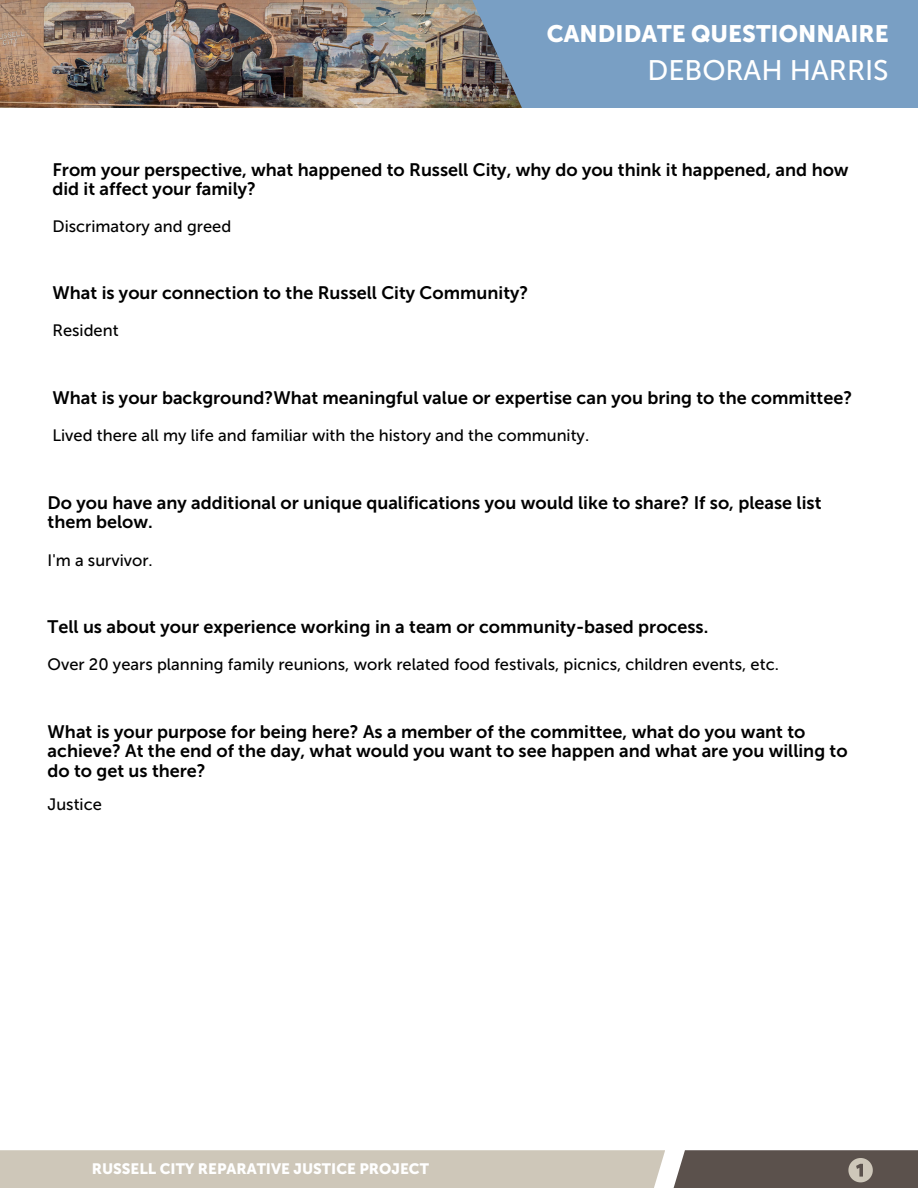
<style>
.page{position:relative;width:918px;height:1188px;background:#fff}
.page>*{position:absolute;margin:0;border:0;box-sizing:border-box;transform-origin:0 0}
.t1{font:28.2px "Museo Sans 500";color:#fff}
.t2{font:23.7px "Museo Sans 900";color:#fff}
.t3{font:18px/19.2px "Museo Sans 700";color:#000}
.t4{font:16.5px "Museo Sans 500";color:#000}
.t5{font:15px "Museo Sans 900";color:#fff}
</style>
<div class="page">
<img style="left:0;top:0;width:459px;height:108px">
<div style="left:459px;top:0;width:459px;height:108px;background:#799fc4"></div>
<div style="left:0;top:1150px;width:665px;height:38px;background:#cec7b9"></div>
<svg style="left:622px;top:1150px;width:296px;height:38px;fill:#5b514c"></svg>
<svg style="left:848px;top:1158px;width:25px;height:24px"></svg>
<h3 class="t2" style="left:547px;top:20px;width:343px">CANDIDATE QUESTIONNAIRE</h3>
<h3 class="t1" style="left:648px;top:54px;width:243px">DEBORAH HARRIS</h3>
<p class="t3" style="left:52px;top:160px;width:798px">From your perspective, what happened to Russell City, why do you think it happened, and how did it affect your family?</p>
<p class="t4" style="left:52px;top:216px;width:180px">Discrimatory and greed</p>
<h4 class="t3" style="left:52px;top:283px;width:477px">What is your connection to the Russell City Community?</h4>
<h3 class="t4" style="left:52px;top:321px;width:68px">Resident</h3>
<h4 class="t3" style="left:52px;top:388px;width:801px">What is your background?What meaningful value or expertise can you bring to the committee?</h4>
<h3 class="t4" style="left:52px;top:426px;width:538px">Lived there all my life and familiar with the history and the community.</h3>
<h4 class="t3" style="left:48px;top:494px;width:775px">Do you have any additional or unique qualifications you would like to share? If so, please list them below.</h4>
<h3 class="t4" style="left:48px;top:550px;width:107px">I'm a survivor.</h3>
<h4 class="t3" style="left:48px;top:618px;width:662px">Tell us about your experience working in a team or community-based process.</h4>
<h3 class="t4" style="left:48px;top:655px;width:733px">Over 20 years planning family reunions, work related food festivals, picnics, children events, etc.</h3>
<h4 class="t3" style="left:48px;top:723px;width:802px">What is your purpose for being here? As a member of the committee, what do you want to achieve? At the end of the day, what would you want to see happen and what are you willing to do to get us there?</h4>
<p class="t4" style="left:48px;top:795px;width:56px">Justice</p>
<h4 class="t5" style="left:92px;top:1160px;width:339px">RUSSELL CITY REPARATIVE JUSTICE PROJECT</h4>
</div>
